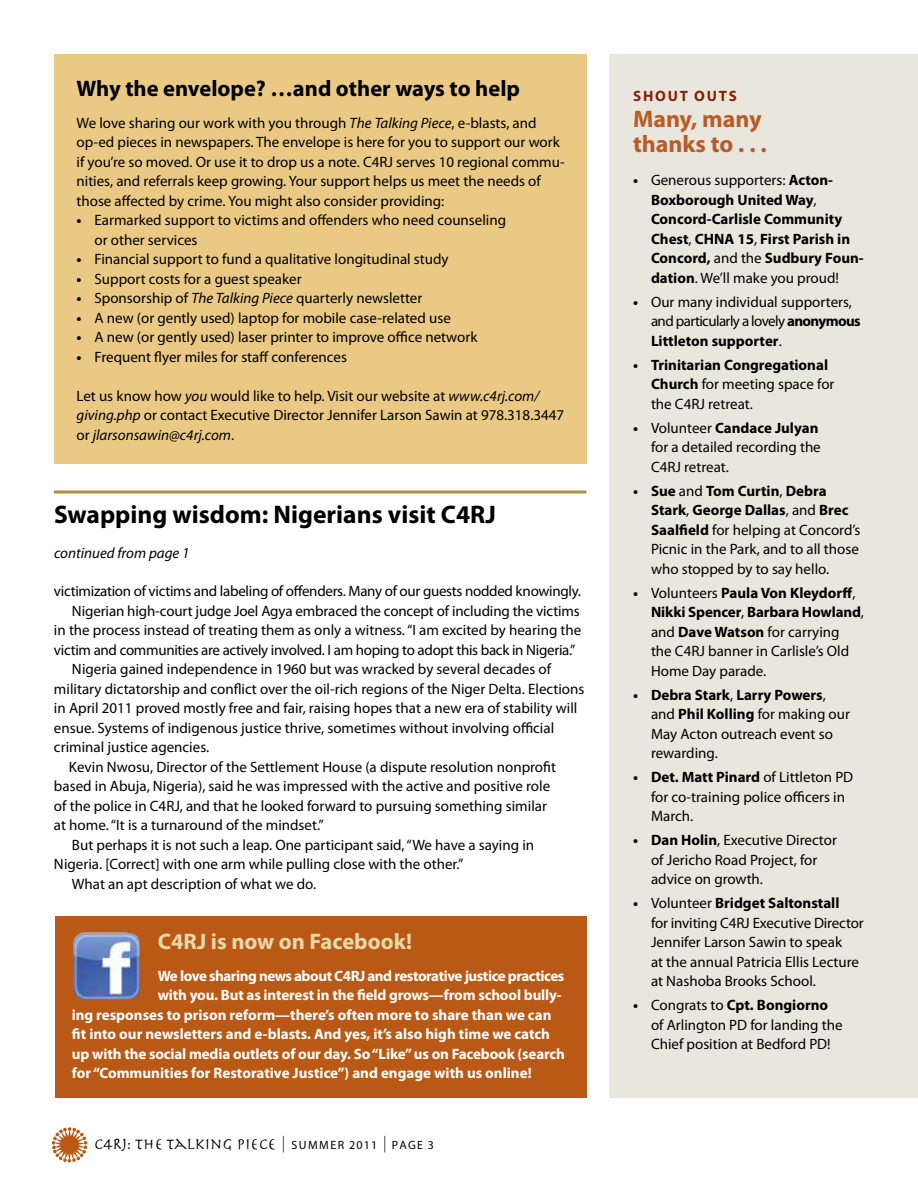
<style>
.page{position:relative;width:918px;height:1188px;background:#fff}
.page>*{position:absolute;margin:0;border:0;box-sizing:border-box;transform-origin:0 0}
.t1{font:700 25.5px "Myriad Pro";color:#000}
.t2{font:700 24px/25.5px "Myriad Pro";color:#b95b27}
.t3{font:700 22.5px "Myriad Pro";color:#000}
.t4{font:700 22.5px "Myriad Pro";color:#e7d8ac}
.t5{font:16.5px "Herculanum";letter-spacing:-.01em;color:#000}
.t6{font:15px/19.5px "Myriad Pro";color:#000}
.t7{font:700 15px "Myriad Pro";letter-spacing:-.01em;color:#fff}
.t8{font:15px "Myriad Pro";letter-spacing:-.02em;color:#000}
.t9{font:700 15px/19.5px "Myriad Pro";color:#000}
.t10{font:700 15px "Myriad Pro";letter-spacing:-.03em;color:#fff}
.t11{font:italic 15px "Myriad Pro";color:#000}
.t12{font:700 15px "Myriad Pro";color:#8a1d03}
.t13{font:12px "Myriad Pro";color:#000}
.s1{font-style:italic}
.s2{font-weight:700}
.s3{font-family:"Myriad Pro";font-size:12px}
.s4{font-family:"Herculanum";font-size:16.5px}
.s5{font-weight:400}
</style>
<div class="page">
<div style="left:55px;top:916px;width:531px;height:182px;background:#b95915"></div>
<svg style="left:52px;top:1127px;width:35px;height:36px"></svg>
<div style="left:609px;top:54px;width:309px;height:1044px;background:#e9e7dd"></div>
<div style="left:54px;top:54px;width:532px;height:410px;background:#eac985"></div>
<svg style="left:54px;top:490px;width:532px;height:4px;background:#c1ad6d"></svg>
<img style="left:73px;top:933px;width:67px;height:66px">
<h3 class="t3" style="left:76px;top:74px;width:445px">Why the envelope? …and other ways to help</h3>
<p class="t6" style="left:76px;top:113px;width:490px">We love sharing our work with you through <span class="s1">The Talking Piece</span>, e-blasts, and op-ed pieces in newspapers. The envelope is here for you to support our work if you’re so moved. Or use it to drop us a note. C4RJ serves 10 regional commu&shy;nities, and referrals keep growing. Your support helps us meet the needs of those affected by crime. You might also consider providing:</p>
<p class="t6" style="left:94px;top:210px;width:413px;text-indent:-18px"><span class="s2">•</span> Earmarked support to victims and offenders who need counseling or other services</p>
<p class="t6" style="left:76px;top:249px;width:374px"><span class="s2">•</span> Financial support to fund a qualitative longitudinal study</p>
<p class="t6" style="left:76px;top:269px;width:227px"><span class="s2">•</span> Support costs for a guest speaker</p>
<p class="t6" style="left:76px;top:288px;width:347px"><span class="s2">•</span> Sponsorship of <span class="s1">The Talking Piece</span> quarterly newsletter</p>
<p class="t6" style="left:76px;top:308px;width:376px"><span class="s2">•</span> A new (or gently used) laptop for mobile case-related use</p>
<p class="t6" style="left:76px;top:327px;width:402px"><span class="s2">•</span> A new (or gently used) laser printer to improve office network</p>
<p class="t6" style="left:76px;top:347px;width:272px"><span class="s2">•</span> Frequent flyer miles for staff conferences</p>
<p class="t6" style="left:76px;top:386px;width:489px">Let us know how <span class="s1">you</span> would like to help. Visit our website at <span class="s1">www.c4rj.com/ giving.php</span> or contact Executive Director Jennifer Larson Sawin at 978.318.3447 or <span class="s1">jlarsonsawin@c4rj.com</span>.</p>
<h1 class="t1" style="left:54px;top:498px;width:444px">Swapping wisdom: Nigerians visit C4RJ</h1>
<p class="t11" style="left:54px;top:543px;width:137px">continued from page 1</p>
<p class="t8" style="left:54px;top:582px;width:529px">victimization of victims and labeling of offenders. Many of our guests nodded knowingly.</p>
<p class="t6" style="left:72px;top:601px;width:509px">Nigerian high-court judge Joel Agya embraced the concept of including the victims</p>
<p class="t6" style="left:54px;top:620px;width:529px">in the process instead of treating them as only a witness. “I am excited by hearing the</p>
<p class="t8" style="left:54px;top:640px;width:523px">victim and communities are actively involved. I am hoping to adopt this back in Nigeria.”</p>
<p class="t6" style="left:72px;top:659px;width:481px">Nigeria gained independence in 1960 but was wracked by several decades of</p>
<p class="t6" style="left:54px;top:679px;width:532px">military dictatorship and conflict over the oil-rich regions of the Niger Delta. Elections</p>
<p class="t6" style="left:54px;top:698px;width:525px">in April 2011 proved mostly free and fair, raising hopes that a new era of stability will</p>
<p class="t6" style="left:54px;top:718px;width:502px">ensue. Systems of indigenous justice thrive, sometimes without involving official</p>
<p class="t6" style="left:54px;top:737px;width:157px">criminal justice agencies.</p>
<p class="t6" style="left:69px;top:757px;width:489px">Kevin Nwosu, Director of the Settlement House (a dispute resolution nonprofit</p>
<p class="t6" style="left:54px;top:776px;width:498px">based in Abuja, Nigeria), said he was impressed with the active and positive role</p>
<p class="t6" style="left:54px;top:796px;width:495px">of the police in C4RJ, and that he looked forward to pursuing something similar</p>
<p class="t6" style="left:54px;top:815px;width:271px">at home. “It is a turnaround of the mindset.”</p>
<p class="t6" style="left:72px;top:835px;width:464px">But perhaps it is not such a leap. One participant said, “We have a saying in</p>
<p class="t6" style="left:54px;top:854px;width:411px">Nigeria. [Correct] with one arm while pulling close with the other.”</p>
<p class="t6" style="left:72px;top:874px;width:246px">What an apt description of what we do.</p>
<h3 class="t4" style="left:158px;top:927px;width:256px">C4RJ is now on Facebook!</h3>
<p class="t10" style="left:158px;top:966px;width:408px">We love sharing news about C4RJ and restorative justice practices</p>
<p class="t7" style="left:158px;top:986px;width:405px">with you. But as interest in the field grows—from school bully-</p>
<p class="t7" style="left:72px;top:1005px;width:481px">ing responses to prison reform—there’s often more to share than we can</p>
<p class="t7" style="left:72px;top:1025px;width:480px">fit into our newsletters and e-blasts. And yes, it’s also high time we catch</p>
<p class="t7" style="left:72px;top:1044px;width:494px">up with the social media outlets of our day. So “Like” us on Facebook (search</p>
<p class="t7" style="left:72px;top:1064px;width:461px">for “Communities for Restorative Justice”) and engage with us online!</p>
<p class="t5" style="left:94px;top:1134px;width:216px">C4RJ: THE TALKING PIECE | <span class="s3">Summer</span></p>
<p class="t13" style="left:349px;top:1138px;width:86px">2011 <span class="s4">|</span> page 3</p>
<p class="t12" style="left:633px;top:86px;width:96px">Shout Outs</p>
<h2 class="t2" style="left:633px;top:105px;width:135px">Many, many thanks to . . .</h2>
<p class="t9" style="left:651px;top:170px;width:214px;text-indent:-18px">• <span class="s5">Generous supporters:</span> Acton-<br>Boxborough United Way<span class="s5">,<br></span>Concord-Carlisle Community<br>Chest<span class="s5">,</span> CHNA 15<span class="s5">,</span> First Parish in<br>Concord, <span class="s5">and the</span> Sudbury Foun&shy;dation<span class="s5">. We’ll make you proud!</span></p>
<p class="t6" style="left:651px;top:292px;width:211px;text-indent:-18px"><span class="s2">•</span> Our many individual supporters, and particularly a lovely <span class="s2">anonymous<br>Littleton supporter</span>.</p>
<p class="t6" style="left:651px;top:355px;width:185px;text-indent:-18px"><span class="s2">• Trinitarian Congregational<br>Church</span> for meeting space for the C4RJ retreat.</p>
<p class="t6" style="left:651px;top:418px;width:171px;text-indent:-18px"><span class="s2">•</span> Volunteer <span class="s2">Candace Julyan </span>for a detailed recording the<br>C4RJ retreat.</p>
<p class="t6" style="left:651px;top:481px;width:211px;text-indent:-18px"><span class="s2">• Sue</span> and <span class="s2">Tom Curtin</span>, <span class="s2">Debra<br>Stark</span>, <span class="s2">George Dallas</span>, and <span class="s2">Brec<br>Saalfield</span> for helping at Concord’s<br>Picnic in the Park, and to all those who stopped by to say hello.</p>
<p class="t6" style="left:651px;top:583px;width:214px;text-indent:-18px"><span class="s2">•</span> Volunteers <span class="s2">Paula Von Kleydorff</span>,<br><span class="s2">Nikki Spencer</span>, <span class="s2">Barbara Howland</span>, and <span class="s2">Dave Watson</span> for carrying the C4RJ banner in Carlisle’s Old<br>Home Day parade.</p>
<p class="t6" style="left:651px;top:685px;width:201px;text-indent:-18px"><span class="s2">• Debra Stark</span>, <span class="s2">Larry Powers</span>, and <span class="s2">Phil Kolling</span> for making our<br>May Acton outreach event so rewarding.</p>
<p class="t6" style="left:651px;top:767px;width:202px;text-indent:-18px"><span class="s2">• Det. Matt Pinard</span> of Littleton PD for co-training police officers in<br>March.</p>
<p class="t6" style="left:651px;top:830px;width:187px;text-indent:-18px"><span class="s2">• Dan Holin</span>, Executive Director of Jericho Road Project, for advice on growth.</p>
<p class="t6" style="left:651px;top:893px;width:214px;text-indent:-18px"><span class="s2">•</span> Volunteer <span class="s2">Bridget Saltonstall<br></span>for inviting C4RJ Executive Director<br>Jennifer Larson Sawin to speak<br>at the annual Patricia Ellis Lecture at Nashoba Brooks School.</p>
<p class="t6" style="left:651px;top:995px;width:193px;text-indent:-18px"><span class="s2">•</span> Congrats to <span class="s2">Cpt. Bongiorno </span>of Arlington PD for landing the<br>Chief position at Bedford PD!</p>
</div>
